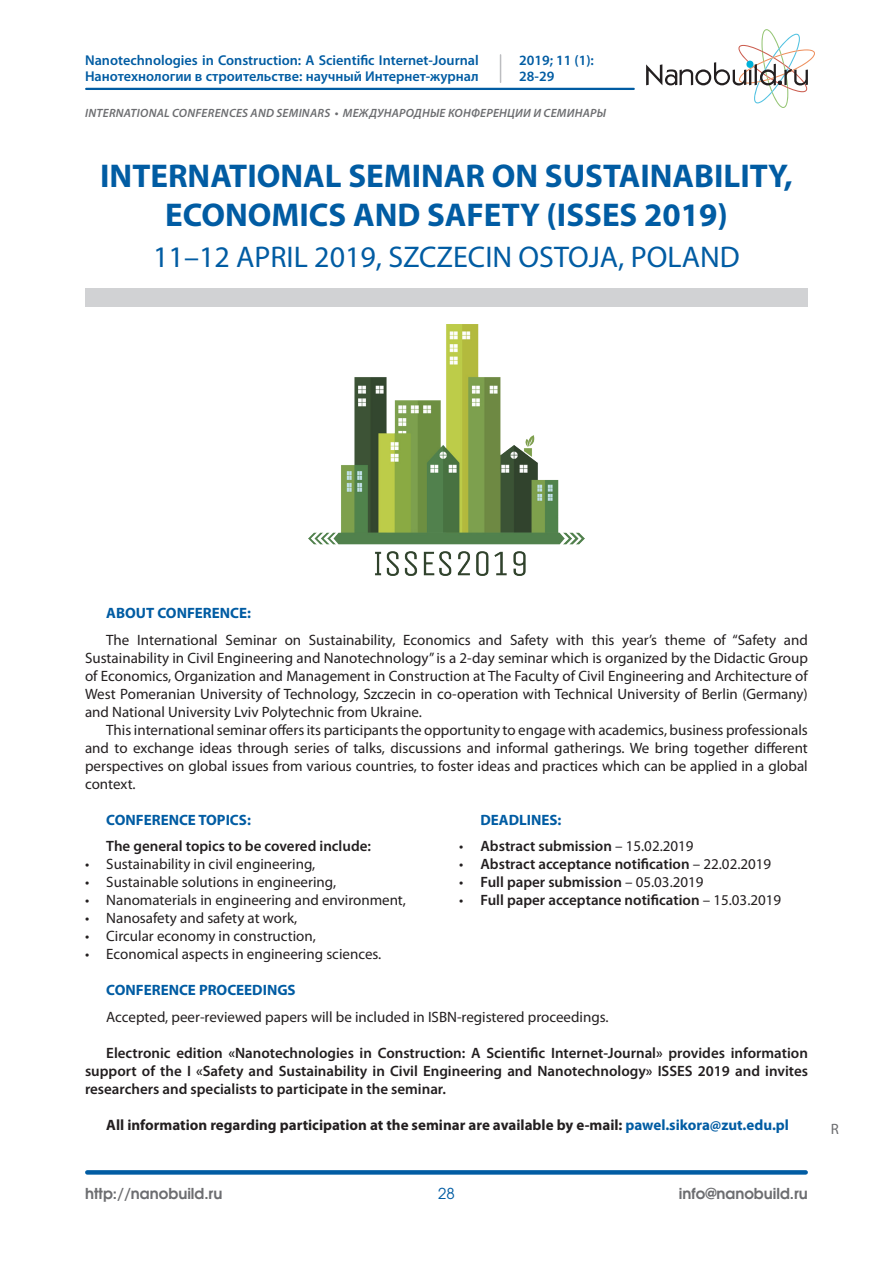
<style>
.page{position:relative;width:893px;height:1263px;background:#fff}
.page>*{position:absolute;margin:0;border:0;box-sizing:border-box;transform-origin:0 0}
.t1{font:700 33px/39.6px "Myriad Pro";color:#015ca3;text-align:center}
.t2{font:30px "Myriad Pro";color:#015ca3}
.t3{font:15px/18px "Myriad Pro";color:#231f20;text-align:justify}
.t4{font:600 15px/18px "Myriad Pro";color:#231f20;text-align:justify}
.t5{font:700 15px "Myriad Pro";color:#231f20}
.t6{font:700 15px "Myriad Pro";color:#015ca3}
.t7{font:600 15px "Avant Garde Gothic C";color:#6c6d70}
.t8{font:15px "Avant Garde Gothic C";color:#015ca3}
.t9{font:15px "Myriad Pro";color:#6c6d70}
.t10{font:600 14.25px/16.5px "Myriad Pro";color:#015ca3}
.t11{font:italic 600 12px "Myriad Pro";letter-spacing:.02em;color:#6c6d70}
.s1{color:#015ca3}
.s2{font-weight:400}
</style>
<div class="page">
<svg style="left:646px;top:29px;width:169px;height:79px"></svg>
<div style="left:87px;top:1170px;width:719px;height:5px;background:#015ca3"></div>
<hr style="left:86px;top:88px;width:548px;height:2px;background:#015ca3">
<svg style="left:500px;top:55px;width:1px;height:27px"></svg>
<div style="left:85px;top:288px;width:723px;height:18px;background:#d1d2d4"></div>
<img style="left:308px;top:324px;width:277px;height:252px">
<p class="t10" style="left:85px;top:51px;width:395px">Nanotechnologies in Construction: A Scientific Internet-Journal<br>Нанотехнологии в строительстве: научный Интернет-журнал</p>
<p class="t10" style="left:519px;top:51px;width:76px">2019; 11 (1):<br>28-29</p>
<p class="t11" style="left:85px;top:105px;width:522px">INTERNATIONAL CONFERENCES AND SEMINARS • МЕЖДУНАРОДНЫЕ КОНФЕРЕНЦИИ И СЕМИНАРЫ</p>
<h1 class="t1" style="left:100px;top:155px;width:694px">INTERNATIONAL SEMINAR ON SUSTAINABILITY,<br>ECONOMICS AND SAFETY (ISSES 2019)</h1>
<h2 class="t2" style="left:153px;top:238px;width:588px">11–12 APRIL 2019, SZCZECIN OSTOJA, POLAND</h2>
<p class="t6" style="left:106px;top:603px;width:146px">ABOUT CONFERENCE:</p>
<p class="t3" style="left:85px;top:630px;width:724px;text-indent:21px">The International Seminar on Sustainability, Economics and Safety with this year’s theme of “Safety and Sustainability in Civil Engineering and Nanotechnology” is a 2-day seminar which is organized by the Didactic Group of Economics, Organization and Management in Construction at The Faculty of Civil Engineering and Architecture of West Pomeranian University of Technology, Szczecin in co-operation with Technical University of Berlin (Germany) and National University Lviv Polytechnic from Ukraine.</p>
<p class="t3" style="left:85px;top:720px;width:724px;text-indent:21px">This international seminar offers its participants the opportunity to engage with academics, business professionals and to exchange ideas through series of talks, discussions and informal gatherings. We bring together different perspectives on global issues from various countries, to foster ideas and practices which can be applied in a global context.</p>
<p class="t6" style="left:106px;top:810px;width:146px">CONFERENCE TOPICS:</p>
<p class="t4" style="left:106px;top:837px;width:266px">The general topics to be covered include:</p>
<p class="t3" style="left:85px;top:855px;width:232px">• Sustainability in civil engineering,</p>
<p class="t3" style="left:85px;top:873px;width:253px">• Sustainable solutions in engineering,</p>
<p class="t3" style="left:85px;top:891px;width:322px">• Nanomaterials in engineering and environment,</p>
<p class="t3" style="left:85px;top:909px;width:214px">• Nanosafety and safety at work,</p>
<p class="t3" style="left:85px;top:927px;width:232px">• Circular economy in construction,</p>
<p class="t3" style="left:85px;top:945px;width:298px">• Economical aspects in engineering sciences.</p>
<p class="t6" style="left:106px;top:980px;width:191px">CONFERENCE PROCEEDINGS</p>
<p class="t3" style="left:106px;top:1007px;width:504px">Accepted, peer-reviewed papers will be included in ISBN-registered proceedings.</p>
<p class="t4" style="left:85px;top:1043px;width:724px;text-indent:21px">Electronic edition «Nanotechnologies in Construction: A Scientific Internet-Journal» provides information support of the I «Safety and Sustainability in Civil Engineering and Nanotechnology» ISSES 2019 and invites researchers and specialists to participate in the seminar.</p>
<p class="t5" style="left:106px;top:1115px;width:684px">All information regarding participation at the seminar are available by e-mail: <span class="s1">pawel.sikora@zut.edu.pl</span></p>
<p class="t6" style="left:480px;top:810px;width:83px">DEADLINES:</p>
<p class="t4" style="left:459px;top:837px;width:236px"><span class="s2">•</span> Abstract submission <span class="s2">– 15.02.2019</span></p>
<p class="t4" style="left:459px;top:855px;width:313px"><span class="s2">•</span> Abstract acceptance notification <span class="s2">– 22.02.2019</span></p>
<p class="t4" style="left:459px;top:873px;width:246px"><span class="s2">•</span> Full paper submission <span class="s2">– 05.03.2019</span></p>
<p class="t4" style="left:459px;top:891px;width:323px"><span class="s2">•</span> Full paper acceptance notification <span class="s2">– 15.03.2019</span></p>
<p class="t7" style="left:85px;top:1184px;width:139px">http://nanobuild.ru</p>
<p class="t8" style="left:438px;top:1185px;width:18px">28</p>
<p class="t7" style="left:679px;top:1184px;width:130px">info@nanobuild.ru</p>
<p class="t9" style="left:831px;top:1120px;width:10px">R</p>
</div>
